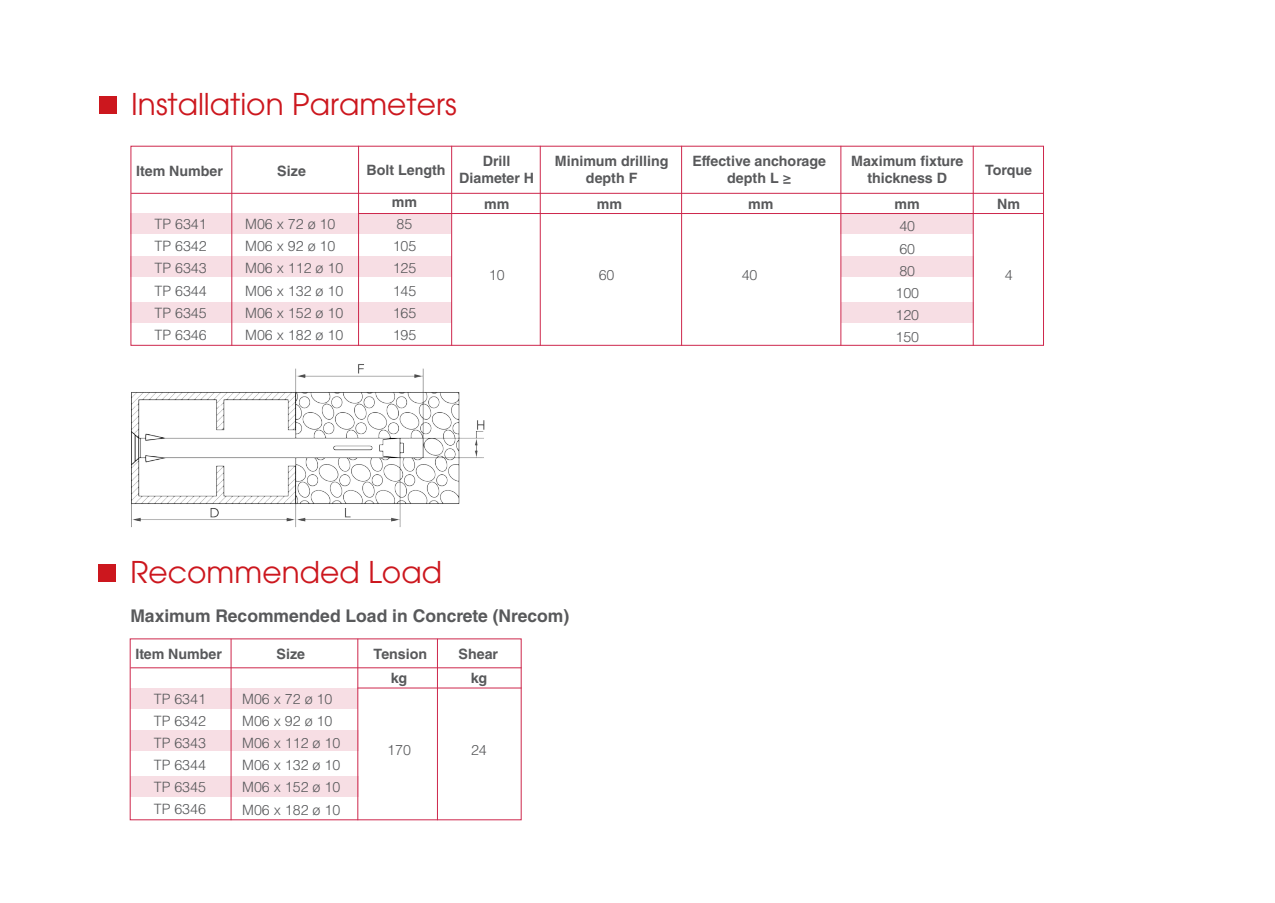
<style>
.page{position:relative;width:1275px;height:903px;background:#fff}
.page>*{position:absolute;margin:0;border:0;box-sizing:border-box;transform-origin:0 0}
.t1{font:29.75px "Avant Garde";color:#cc171e}
.t2{font:700 17.5px "Helvetica LT Std";color:#58595b}
.t3{font:300 14.17px/22.2px "Helvetica LT Std";color:#58595b}
.t4{font:700 14.17px/17.2px "Helvetica LT Std";color:#58595b;text-align:center}
</style>
<div class="page">
<div style="left:99px;top:96px;width:18px;height:18px;background:#cc171e"></div>
<div style="left:98px;top:564px;width:18px;height:18px;background:#cc171e"></div>
<hr style="left:231px;top:146px;width:1px;height:200px;background:#ce274c">
<hr style="left:231px;top:639px;width:1px;height:181px;background:#ce274c">
<hr style="left:358px;top:146px;width:1px;height:200px;background:#ce274c">
<hr style="left:357px;top:639px;width:1px;height:181px;background:#ce274c">
<hr style="left:451px;top:146px;width:1px;height:200px;background:#ce274c">
<hr style="left:540px;top:146px;width:1px;height:200px;background:#ce274c">
<hr style="left:437px;top:639px;width:1px;height:181px;background:#ce274c">
<hr style="left:681px;top:146px;width:1px;height:200px;background:#ce274c">
<hr style="left:973px;top:146px;width:1px;height:200px;background:#ce274c">
<hr style="left:840px;top:146px;width:1px;height:200px;background:#ce274c">
<hr style="left:131px;top:193px;width:913px;height:1px;background:#ce274c">
<hr style="left:130px;top:667px;width:392px;height:1px;background:#ce274c">
<hr style="left:358px;top:213px;width:686px;height:1px;background:#ce274c">
<hr style="left:357px;top:687px;width:165px;height:1px;background:#ce274c">
<div style="left:131px;top:213px;width:320px;height:21px;background:#f7dee4"></div>
<div style="left:130px;top:688px;width:228px;height:20px;background:#f7dee4"></div>
<div style="left:841px;top:213px;width:132px;height:21px;background:#f7dee4"></div>
<div style="left:131px;top:256px;width:321px;height:20px;background:#f7dee4"></div>
<div style="left:130px;top:730px;width:228px;height:21px;background:#f7dee4"></div>
<div style="left:841px;top:256px;width:132px;height:20px;background:#f7dee4"></div>
<div style="left:131px;top:302px;width:321px;height:20px;background:#f7dee4"></div>
<div style="left:130px;top:776px;width:228px;height:21px;background:#f7dee4"></div>
<div style="left:841px;top:302px;width:132px;height:20px;background:#f7dee4"></div>
<div style="left:131px;top:146px;width:913px;height:200px;border:1px solid #ce274c"></div>
<img style="left:131px;top:364px;width:354px;height:163px">
<h1 class="t1" style="left:131px;top:86px;width:327px">Installation Parameters</h1>
<p class="t4" style="left:136px;top:162px;width:88px">Item Number</p>
<p class="t3" style="left:155px;top:213px;width:54px;text-align:justify">TP 6341<br>TP 6342<br>TP 6343<br>TP 6344<br>TP 6345<br>TP 6346</p>
<p class="t4" style="left:277px;top:162px;width:30px">Size</p>
<p class="t3" style="left:245px;top:213px;width:100px">M06 x 72 ø 10<br>M06 x 92 ø 10<br>M06 x 112 ø 10<br>M06 x 132 ø 10<br>M06 x 152 ø 10<br>M06 x 182 ø 10</p>
<p class="t4" style="left:366px;top:161px;width:81px">Bolt Length</p>
<p class="t4" style="left:392px;top:193px;width:27px">mm</p>
<p class="t3" style="left:393px;top:213px;width:25px">85<br>105<br>125<br>145<br>165<br>195</p>
<p class="t4" style="left:459px;top:152px;width:76px">Drill<br>Diameter H</p>
<p class="t4" style="left:484px;top:195px;width:27px">mm</p>
<p class="t3" style="left:489px;top:264px;width:17px">10</p>
<p class="t4" style="left:555px;top:152px;width:115px">Minimum drilling depth F</p>
<p class="t4" style="left:597px;top:195px;width:27px">mm</p>
<p class="t3" style="left:599px;top:264px;width:17px">60</p>
<p class="t4" style="left:692px;top:152px;width:135px">Effective anchorage depth L ≥</p>
<p class="t4" style="left:985px;top:161px;width:48px">Torque</p>
<p class="t4" style="left:851px;top:152px;width:114px">Maximum fixture thickness D</p>
<p class="t4" style="left:748px;top:195px;width:27px">mm</p>
<p class="t4" style="left:895px;top:195px;width:27px">mm</p>
<p class="t4" style="left:997px;top:195px;width:24px">Nm</p>
<p class="t3" style="left:895px;top:215px;width:25px">40<br>60<br>80<br>100<br>120<br>150</p>
<p class="t3" style="left:742px;top:264px;width:17px">40</p>
<p class="t3" style="left:1005px;top:264px;width:9px">4</p>
<h1 class="t1" style="left:130px;top:554px;width:313px">Recommended Load</h1>
<p class="t2" style="left:130px;top:605px;width:440px">Maximum Recommended Load in Concrete (Nrecom)</p>
<p class="t4" style="left:135px;top:645px;width:88px">Item Number</p>
<p class="t3" style="left:154px;top:687px;width:54px;text-align:justify">TP 6341<br>TP 6342<br>TP 6343<br>TP 6344<br>TP 6345<br>TP 6346</p>
<p class="t4" style="left:277px;top:645px;width:30px">Size</p>
<p class="t3" style="left:242px;top:687px;width:100px">M06 x 72 ø 10<br>M06 x 92 ø 10<br>M06 x 112 ø 10<br>M06 x 132 ø 10<br>M06 x 152 ø 10<br>M06 x 182 ø 10</p>
<p class="t4" style="left:373px;top:645px;width:55px">Tension</p>
<p class="t4" style="left:459px;top:645px;width:41px">Shear</p>
<p class="t4" style="left:391px;top:669px;width:18px">kg</p>
<p class="t4" style="left:471px;top:669px;width:18px">kg</p>
<p class="t3" style="left:387px;top:739px;width:25px">170</p>
<p class="t3" style="left:471px;top:739px;width:17px">24</p>
</div>
